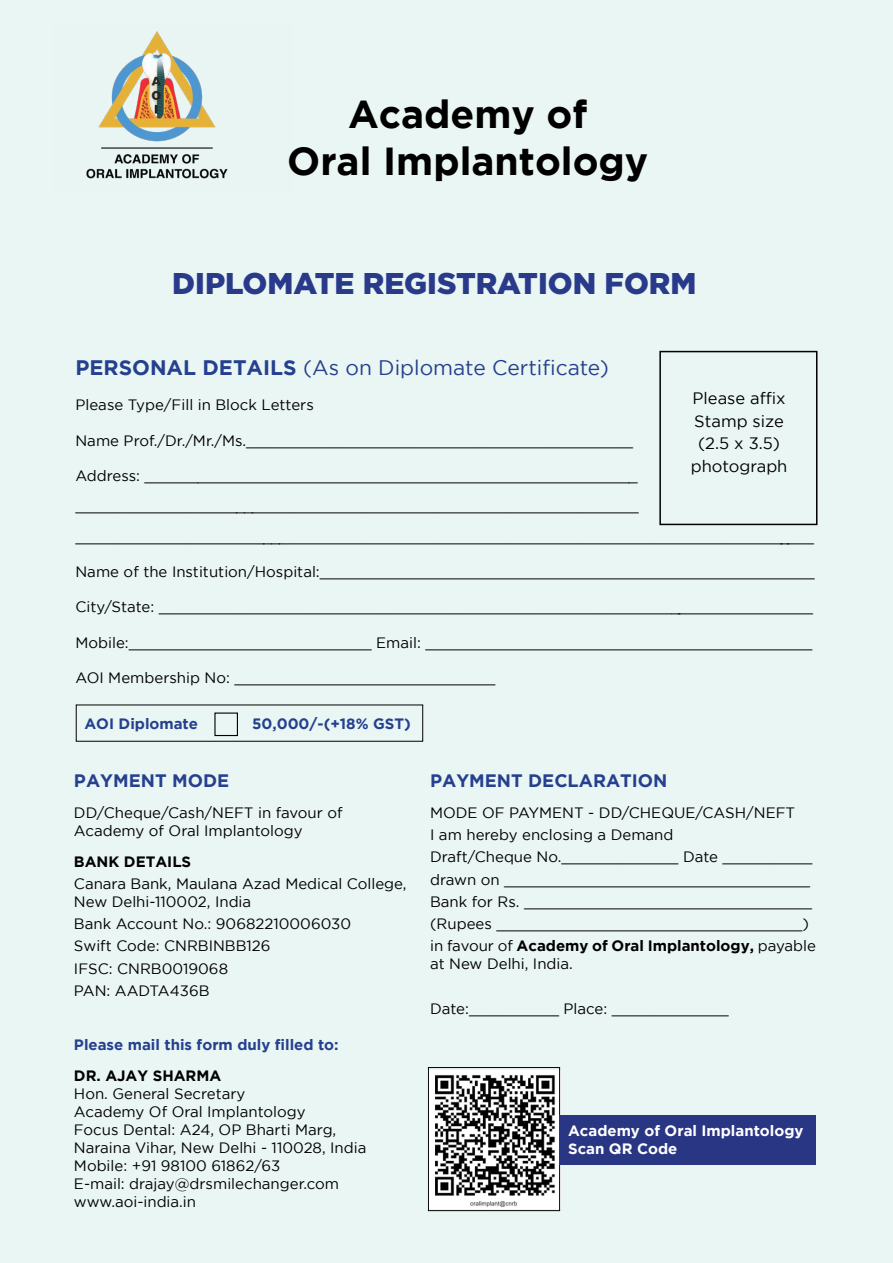
<style>
.page{position:relative;width:893px;height:1263px;background:#fff}
.page>*{position:absolute;margin:0;border:0;box-sizing:border-box;transform-origin:0 0}
.t1{font:700 39px/46.8px "Gotham";color:#000;text-align:center}
.t2{font:900 30px "Gotham";color:#2a3a8b}
.t3{font:21px "Gotham";color:#25408f}
.t4{font:700 18px "Gotham";color:#25408f}
.t5{font:16.5px/22.8px "Gotham";color:#000;text-align:center}
.t6{font:15px/22.2px "Gotham";color:#000}
.t7{font:700 15px "Gotham";color:#25408f}
.t8{font:700 15px/18px "Gotham";color:#fff}
.t9{font:700 15px "Gotham";color:#000}
.s1{font-weight:700}
</style>
<div class="page">
<div style="left:0;top:0;width:893px;height:1262px;background:#eaf6f3"></div>
<div style="left:214px;top:712px;width:24px;height:24px;border:1px solid #000"></div>
<div style="left:659px;top:351px;width:158px;height:174px;border:2px solid #000"></div>
<img style="left:430px;top:1070px;width:128px;height:138px">
<div style="left:428px;top:1067px;width:132px;height:144px;border:1px solid #000"></div>
<div style="left:559px;top:1115px;width:256px;height:49px;background:#293684"></div>
<img style="left:86px;top:31px;width:142px;height:148px">
<h1 class="t1" style="left:287px;top:90px;width:363px">Academy of<br>Oral Implantology</h1>
<h2 class="t2" style="left:172px;top:262px;width:526px">DIPLOMATE REGISTRATION FORM</h2>
<h3 class="t3" style="left:75px;top:356px;width:535px"><span class="s1">PERSONAL DETAILS</span> (As on Diplomate Certificate)</h3>
<p class="t6" style="left:75px;top:393px;width:240px">Please Type/Fill in Block Letters</p>
<p class="t6" style="left:75px;top:429px;width:559px">Name Prof./Dr./Mr./Ms.___________________________________________</p>
<p class="t6" style="left:75px;top:460px;width:740px;line-height:30.8px">Address: _______________________________________________________ _______________________________________________________________ ___________________________________________________________________________________</p>
<p class="t6" style="left:75px;top:561px;width:741px">Name of the Institution/Hospital:_______________________________________________________</p>
<p class="t6" style="left:75px;top:596px;width:739px">City/State: _________________________________________________________________________</p>
<p class="t6" style="left:75px;top:632px;width:738px">Mobile:___________________________ Email: ___________________________________________</p>
<p class="t6" style="left:75px;top:667px;width:421px">AOI Membership No: _____________________________</p>
<p class="t7" style="left:84px;top:715px;width:115px">AOI Diplomate</p>
<p class="t7" style="left:252px;top:715px;width:160px">50,000/-(+18% GST)</p>
<p class="t5" style="left:691px;top:386px;width:98px">Please affix<br>Stamp size (2.5 x 3.5) photograph</p>
<p class="t4" style="left:74px;top:770px;width:157px">PAYMENT MODE</p>
<p class="t6" style="left:74px;top:803px;width:270px;line-height:18px">DD/Cheque/Cash/NEFT in favour of<br>Academy of Oral Implantology</p>
<p class="t9" style="left:74px;top:853px;width:119px">BANK DETAILS</p>
<p class="t6" style="left:74px;top:874px;width:334px;line-height:18px">Canara Bank, Maulana Azad Medical College,<br>New Delhi-110002, India</p>
<p class="t6" style="left:74px;top:912px;width:279px">Bank Account No.: 90682210006030<br>Swift Code: CNRBINBB126<br>IFSC: CNRB0019068<br>PAN: AADTA436B</p>
<p class="t7" style="left:74px;top:1036px;width:266px">Please mail this form duly filled to:</p>
<p class="t9" style="left:74px;top:1067px;width:149px">DR. AJAY SHARMA</p>
<p class="t6" style="left:74px;top:1084px;width:294px;line-height:18px">Hon. General Secretary<br>Academy Of Oral Implantology<br>Focus Dental: A24, OP Bharti Marg,<br>Naraina Vihar, New Delhi - 110028, India<br>Mobile: +91 98100 61862/63<br>E-mail: drajay@drsmilechanger.com www.aoi-india.in</p>
<p class="t4" style="left:430px;top:770px;width:239px">PAYMENT DECLARATION</p>
<p class="t6" style="left:430px;top:801px;width:387px">MODE OF PAYMENT - DD/CHEQUE/CASH/NEFT<br>I am hereby enclosing a Demand<br>Draft/Cheque No._____________ Date __________ drawn on __________________________________ Bank for Rs. ________________________________ (Rupees __________________________________) in favour of <span class="s1">Academy of Oral Implantology,</span> payable</p>
<p class="t6" style="left:430px;top:953px;width:144px">at New Delhi, India.</p>
<p class="t6" style="left:430px;top:997px;width:300px">Date:__________ Place: _____________</p>
<p class="t8" style="left:568px;top:1121px;width:237px">Academy of Oral Implantology<br>Scan QR Code</p>
</div>
